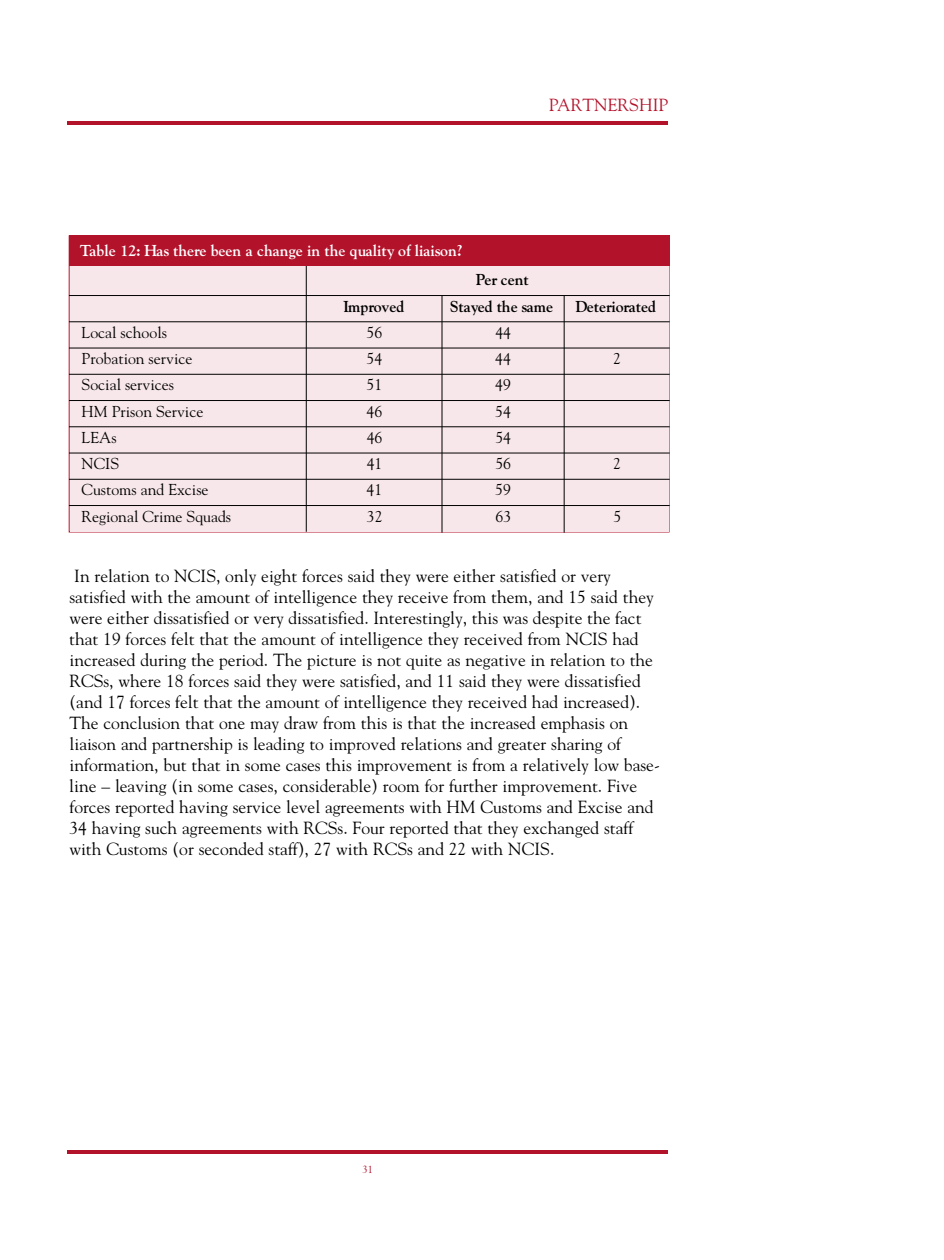
<style>
.page{position:relative;width:944px;height:1260px;background:#fff}
.page>*{position:absolute;margin:0;border:0;box-sizing:border-box;transform-origin:0 0}
.t1{font:17.5px/21px "Goudy";color:#000}
.t2{font:17.5px "Goudy";color:#b3122b}
.t3{font:15.75px "Goudy";color:#000}
.t4{font:700 15.75px "Goudy";color:#fff}
.t5{font:700 15.75px "Goudy";color:#000}
.t6{font:10.5px "Goudy";color:#b3122b}
</style>
<div class="page">
<hr style="left:67px;top:122px;width:601px;height:3px;background:#b3122b">
<hr style="left:67px;top:1151px;width:601px;height:3px;background:#b3122b">
<div style="left:70px;top:236px;width:598px;height:296px;background:#f7e7ea"></div>
<hr style="left:306px;top:260px;width:1px;height:272px;background:#000">
<hr style="left:563px;top:296px;width:1px;height:237px;background:#000">
<div style="left:69px;top:235px;width:600px;height:31px;background:#b3122b"></div>
<hr style="left:69px;top:295px;width:600px;height:1px;background:#000">
<hr style="left:69px;top:321px;width:600px;height:1px;background:#000">
<hr style="left:69px;top:348px;width:600px;height:1px;background:#000">
<hr style="left:69px;top:374px;width:600px;height:1px;background:#000">
<hr style="left:69px;top:400px;width:600px;height:1px;background:#000">
<hr style="left:69px;top:426px;width:600px;height:1px;background:#000">
<hr style="left:69px;top:453px;width:600px;height:1px;background:#000">
<hr style="left:69px;top:479px;width:600px;height:1px;background:#000">
<hr style="left:69px;top:505px;width:600px;height:1px;background:#000">
<hr style="left:441px;top:296px;width:1px;height:237px;background:#000">
<p class="t2" style="left:548px;top:98px;width:121px">PARTNERSHIP</p>
<p class="t4" style="left:80px;top:244px;width:383px">Table 12: Has there been a change in the quality of liaison?</p>
<p class="t5" style="left:475px;top:274px;width:54px">Per cent</p>
<p class="t5" style="left:343px;top:300px;width:63px">Improved</p>
<p class="t5" style="left:450px;top:300px;width:105px">Stayed the same</p>
<p class="t5" style="left:575px;top:300px;width:82px">Deteriorated</p>
<p class="t3" style="left:82px;top:326px;width:87px">Local schools</p>
<p class="t3" style="left:366px;top:326px;width:17px">56</p>
<p class="t3" style="left:495px;top:326px;width:17px">44</p>
<p class="t3" style="left:82px;top:352px;width:112px">Probation service</p>
<p class="t3" style="left:366px;top:352px;width:17px">54</p>
<p class="t3" style="left:495px;top:352px;width:17px">44</p>
<p class="t3" style="left:613px;top:352px;width:9px">2</p>
<p class="t3" style="left:82px;top:379px;width:94px">Social services</p>
<p class="t3" style="left:366px;top:379px;width:17px">51</p>
<p class="t3" style="left:495px;top:379px;width:17px">49</p>
<p class="t3" style="left:82px;top:405px;width:123px">HM Prison Service</p>
<p class="t3" style="left:366px;top:405px;width:17px">46</p>
<p class="t3" style="left:495px;top:405px;width:17px">54</p>
<p class="t3" style="left:82px;top:431px;width:37px">LEAs</p>
<p class="t3" style="left:366px;top:431px;width:17px">46</p>
<p class="t3" style="left:495px;top:431px;width:17px">54</p>
<p class="t3" style="left:82px;top:457px;width:39px">NCIS</p>
<p class="t3" style="left:366px;top:457px;width:17px">41</p>
<p class="t3" style="left:495px;top:457px;width:17px">56</p>
<p class="t3" style="left:613px;top:457px;width:9px">2</p>
<p class="t3" style="left:82px;top:484px;width:128px">Customs and Excise</p>
<p class="t3" style="left:366px;top:484px;width:17px">41</p>
<p class="t3" style="left:495px;top:484px;width:17px">59</p>
<p class="t3" style="left:81px;top:510px;width:151px">Regional Crime Squads</p>
<p class="t3" style="left:367px;top:510px;width:17px">32</p>
<p class="t3" style="left:495px;top:510px;width:17px">63</p>
<p class="t3" style="left:613px;top:510px;width:9px">5</p>
<p class="t1" style="left:69px;top:567px;width:592px">In relation to NCIS, only eight forces said they were either satisfied or very satisfied with the amount of intelligence they receive from them, and 15 said they were either dissatisfied or very dissatisfied. Interestingly, this was despite the fact that 19 forces felt that the amount of intelligence they received from NCIS had increased during the period. The picture is not quite as negative in relation to the RCSs, where 18 forces said they were satisfied, and 11 said they were dissatisfied (and 17 forces felt that the amount of intelligence they received had increased).<br>The conclusion that one may draw from this is that the increased emphasis on liaison and partnership is leading to improved relations and greater sharing of information, but that in some cases this improvement is from a relatively low base&shy;line – leaving (in some cases, considerable) room for further improvement. Five forces reported having service level agreements with HM Customs and Excise and 34 having such agreements with RCSs. Four reported that they exchanged staff with Customs (or seconded staff), 27 with RCSs and 22 with NCIS.</p>
<p class="t6" style="left:362px;top:1165px;width:12px">31</p>
</div>
